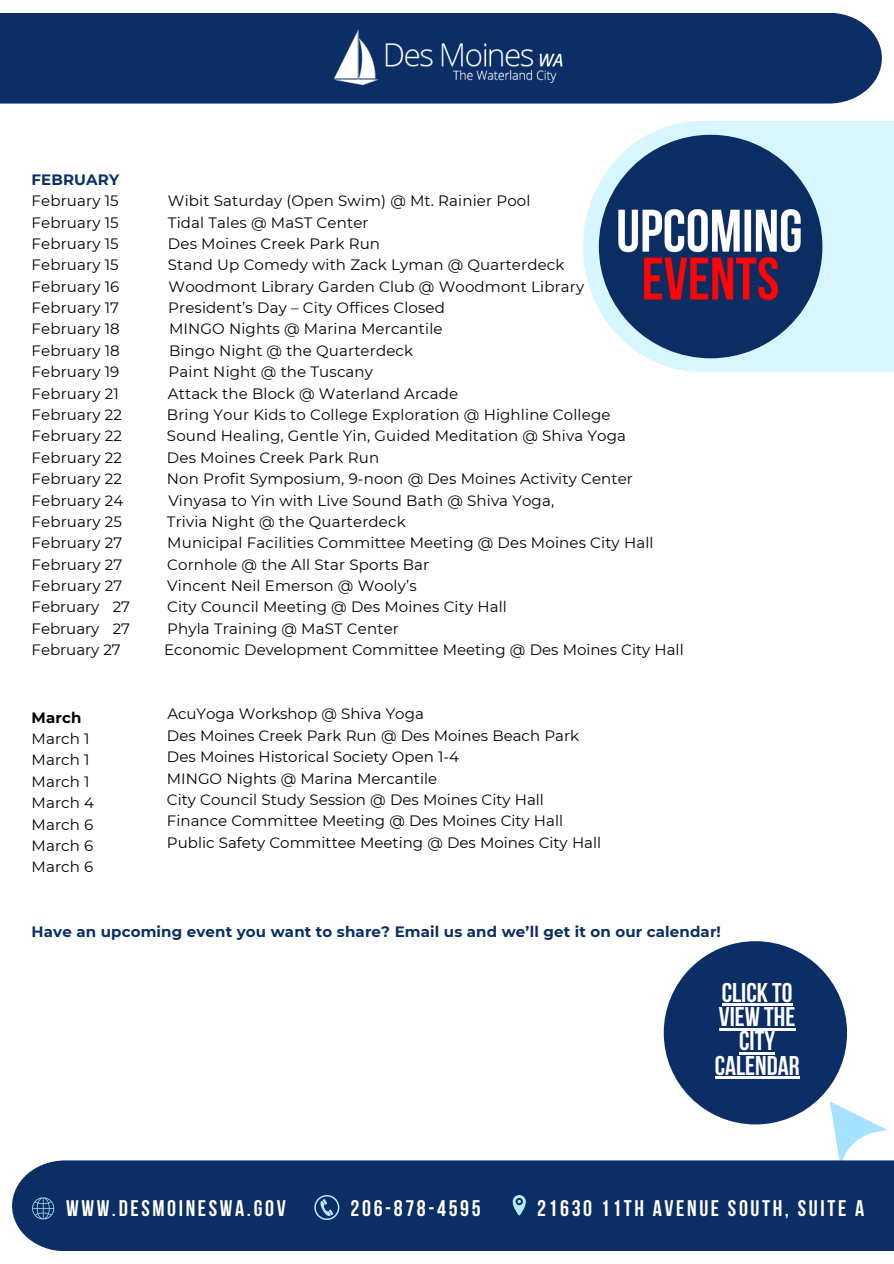
<style>
.page{position:relative;width:894px;height:1264px;background:#fff}
.page>*{position:absolute;margin:0;border:0;box-sizing:border-box;transform-origin:0 0}
.t1{font:700 27px/24.3px "Bebas Neue";color:#fff;text-align:center}
.t2{font:700 22.5px "Bebas Neue";letter-spacing:.115em;color:#fffff9}
.t3{font:15px/21.3px "Montserrat";letter-spacing:.01em;color:#000}
.t4{font:700 15px "Montserrat";letter-spacing:.01em;color:#0b2e66}
.t5{font:700 15px "Montserrat";letter-spacing:.01em;color:#000}
.s1{font-weight:700;color:#0b2e66}
</style>
<div class="page">
<svg style="left:583px;top:121px;width:310px;height:251px;fill:#d8f6ff"></svg>
<img style="left:598px;top:135px;width:224px;height:223px;border-radius:50%">
<svg style="left:806px;top:1084px;width:81px;height:76px"></svg>
<div style="left:663px;top:941px;width:183px;height:183px;background:#0b2e66;border-radius:50%"></div>
<div style="left:0;top:13px;width:881px;height:91px;background:#0b2e66"></div>
<img style="left:332px;top:31px;width:232px;height:56px">
<div style="left:12px;top:1160px;width:881px;height:91px;background:#0b2e66"></div>
<svg style="left:314px;top:1194px;width:25px;height:25px"></svg>
<svg style="left:512px;top:1194px;width:13px;height:21px"></svg>
<svg style="left:32px;top:1197px;width:22px;height:22px"></svg>
<hr style="left:721px;top:1003px;width:71px;height:2px;background:#fff">
<hr style="left:718px;top:1028px;width:77px;height:2px;background:#fff">
<hr style="left:739px;top:1052px;width:35px;height:2px;background:#fff">
<hr style="left:714px;top:1076px;width:85px;height:2px;background:#fff">
<p class="t3" style="left:32px;top:169px;width:100px"><span class="s1">FEBRUARY<br></span>February 15<br>February 15<br>February 15<br>February 15<br>February 16<br>February 17<br>February 18<br>February 18<br>February 19<br>February 21<br>February 22<br>February 22<br>February 22<br>February 22<br>February 24<br>February 25<br>February 27<br>February 27<br>February 27<br>February 27<br>February 27<br>February 27</p>
<p class="t5" style="left:32px;top:708px;width:51px">March</p>
<p class="t3" style="left:32px;top:728px;width:60px">March 1</p>
<p class="t3" style="left:32px;top:749px;width:60px">March 1</p>
<p class="t3" style="left:32px;top:770px;width:60px">March 1</p>
<p class="t3" style="left:32px;top:792px;width:64px">March 4</p>
<p class="t3" style="left:32px;top:813px;width:63px">March 6</p>
<p class="t3" style="left:32px;top:835px;width:63px">March 6</p>
<p class="t3" style="left:32px;top:856px;width:63px">March 6</p>
<p class="t3" style="left:168px;top:190px;width:364px">Wibit Saturday (Open Swim) @ Mt. Rainier Pool</p>
<p class="t3" style="left:168px;top:211px;width:202px">Tidal Tales @ MaST Center</p>
<p class="t3" style="left:168px;top:233px;width:214px">Des Moines Creek Park Run</p>
<p class="t3" style="left:168px;top:254px;width:398px">Stand Up Comedy with Zack Lyman @ Quarterdeck</p>
<p class="t3" style="left:168px;top:276px;width:417px">Woodmont Library Garden Club @ Woodmont Library</p>
<p class="t3" style="left:168px;top:297px;width:278px">President’s Day – City Offices Closed</p>
<p class="t3" style="left:169px;top:318px;width:275px">MINGO Nights @ Marina Mercantile</p>
<p class="t3" style="left:169px;top:340px;width:245px">Bingo Night @ the Quarterdeck</p>
<p class="t3" style="left:168px;top:361px;width:206px">Paint Night @ the Tuscany</p>
<p class="t3" style="left:168px;top:382px;width:292px">Attack the Block @ Waterland Arcade</p>
<p class="t3" style="left:167px;top:404px;width:445px">Bring Your Kids to College Exploration @ Highline College</p>
<p class="t3" style="left:167px;top:425px;width:460px">Sound Healing, Gentle Yin, Guided Meditation @ Shiva Yoga</p>
<p class="t3" style="left:167px;top:447px;width:214px">Des Moines Creek Park Run</p>
<p class="t3" style="left:167px;top:468px;width:467px">Non Profit Symposium, 9-noon @ Des Moines Activity Center</p>
<p class="t3" style="left:168px;top:489px;width:387px">Vinyasa to Yin with Live Sound Bath @ Shiva Yoga,</p>
<p class="t3" style="left:167px;top:511px;width:240px">Trivia Night @ the Quarterdeck</p>
<p class="t3" style="left:167px;top:532px;width:487px">Municipal Facilities Committee Meeting @ Des Moines City Hall</p>
<p class="t3" style="left:167px;top:553px;width:263px">Cornhole @ the All Star Sports Bar</p>
<p class="t3" style="left:167px;top:575px;width:251px">Vincent Neil Emerson @ Wooly’s</p>
<p class="t3" style="left:167px;top:596px;width:341px">City Council Meeting @ Des Moines City Hall</p>
<p class="t3" style="left:167px;top:618px;width:233px">Phyla Training @ MaST Center</p>
<p class="t3" style="left:164px;top:639px;width:521px">Economic Development Committee Meeting @ Des Moines City Hall</p>
<p class="t3" style="left:167px;top:703px;width:435px">AcuYoga Workshop @ Shiva Yoga<br>Des Moines Creek Park Run @ Des Moines Beach Park Des Moines Historical Society Open 1-4<br>MINGO Nights @ Marina Mercantile<br>City Council Study Session @ Des Moines City Hall Finance Committee Meeting @ Des Moines City Hall Public Safety Committee Meeting @ Des Moines City Hall</p>
<p class="t4" style="left:32px;top:922px;width:690px">Have an upcoming event you want to share? Email us and we’ll get it on our calendar!</p>
<h2 class="t1" style="left:714px;top:982px;width:86px">CLICK TO<br>VIEW THE<br>CITY<br>CALENDAR</h2>
<h1 class="t2" style="left:66px;top:1199px;width:221px">WWW.DESMOINESWA.GOV</h1>
<p class="t2" style="left:350px;top:1199px;width:131px">206-878-4595</p>
<p class="t2" style="left:537px;top:1199px;width:328px">21630 11TH AVENUE SOUTH, SUITE A</p>
</div>
